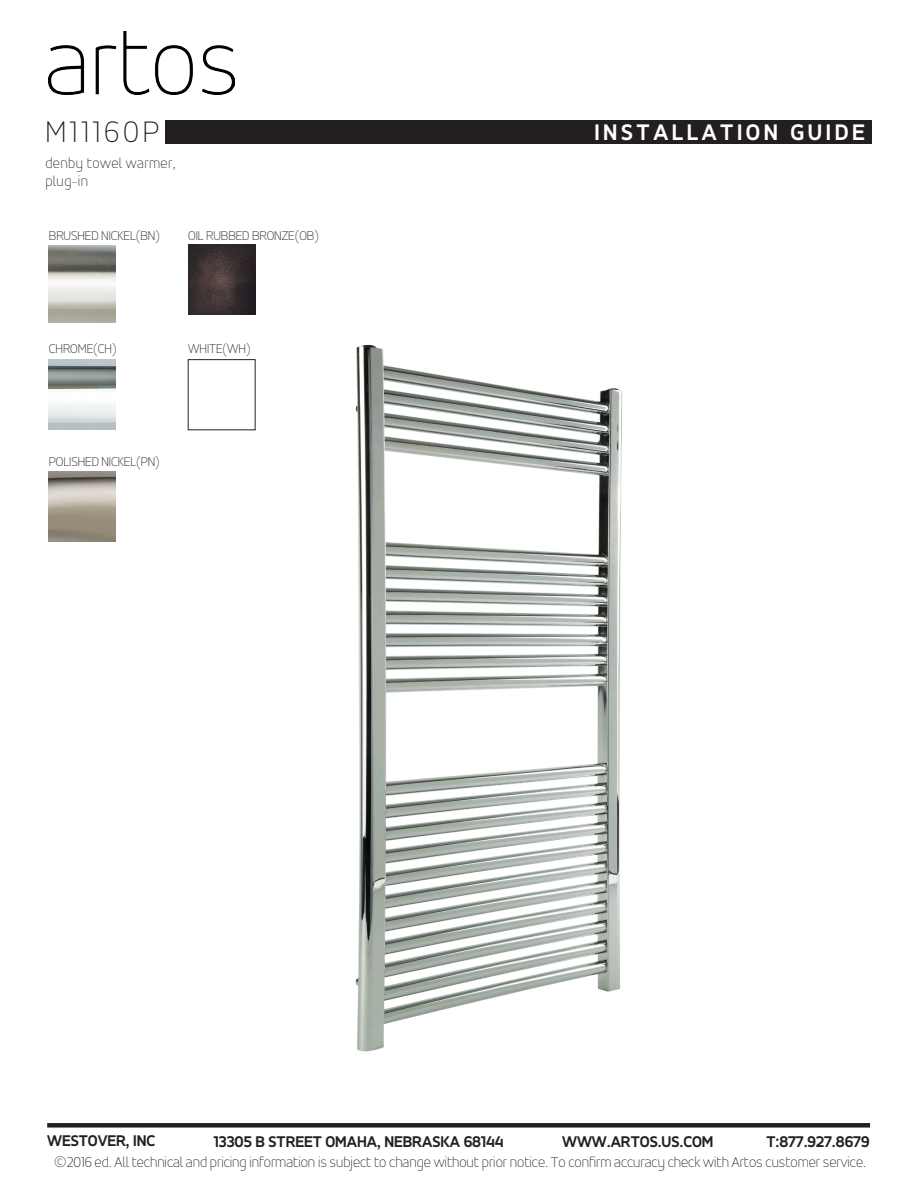
<style>
.page{position:relative;width:918px;height:1188px;background:#fff}
.page>*{position:absolute;margin:0;border:0;box-sizing:border-box;transform-origin:0 0}
.t1{font:100 31.5px "Accord Alternate";letter-spacing:.12em;color:#231f20}
.t2{font:700 24px "Accord Alternate";letter-spacing:.15em;color:#fff}
.t3{font:700 16.5px "Accord Alternate";color:#231f20}
.t4{font:100 15px "Accord Alternate";color:#231f20}
.t5{font:100 15px "Accord Alternate";letter-spacing:.03em;color:#231f20}
.t6{font:100 13.5px "Accord Alternate";color:#231f20}
</style>
<div class="page">
<div style="left:47px;top:1123px;width:823px;height:5px;background:#231f20"></div>
<img style="left:49px;top:32px;width:185px;height:63px">
<div style="left:165px;top:120px;width:707px;height:24px;background:#231f20"></div>
<img style="left:355px;top:344px;width:267px;height:708px">
<img style="left:49px;top:471px;width:67px;height:71px">
<img style="left:49px;top:359px;width:67px;height:70px">
<img style="left:49px;top:245px;width:67px;height:78px">
<img style="left:188px;top:245px;width:67px;height:70px">
<p class="t1" style="left:45px;top:114px;width:115px">M11160P</p>
<p class="t2" style="left:594px;top:118px;width:272px">INSTALLATION GUIDE</p>
<p class="t5" style="left:45px;top:154px;width:132px">denby towel warmer,</p>
<p class="t4" style="left:45px;top:172px;width:44px">plug-in</p>
<p class="t6" style="left:49px;top:227px;width:113px">BRUSHED NICKEL(BN)</p>
<p class="t6" style="left:188px;top:227px;width:132px">OIL RUBBED BRONZE(OB)</p>
<p class="t6" style="left:49px;top:341px;width:69px">CHROME(CH)</p>
<p class="t6" style="left:188px;top:341px;width:64px">WHITE(WH)</p>
<p class="t6" style="left:49px;top:454px;width:112px">POLISHED NICKEL(PN)</p>
<p class="t3" style="left:47px;top:1131px;width:110px">WESTOVER, INC</p>
<p class="t3" style="left:214px;top:1132px;width:291px">13305 B STREET OMAHA, NEBRASKA 68144</p>
<p class="t3" style="left:562px;top:1132px;width:153px">WWW.ARTOS.US.COM</p>
<p class="t3" style="left:766px;top:1132px;width:105px">T:877.927.8679</p>
<p class="t4" style="left:53px;top:1153px;width:814px">©2016 ed. All technical and pricing information is subject to change without prior notice. To confirm accuracy check with Artos customer service.</p>
</div>
